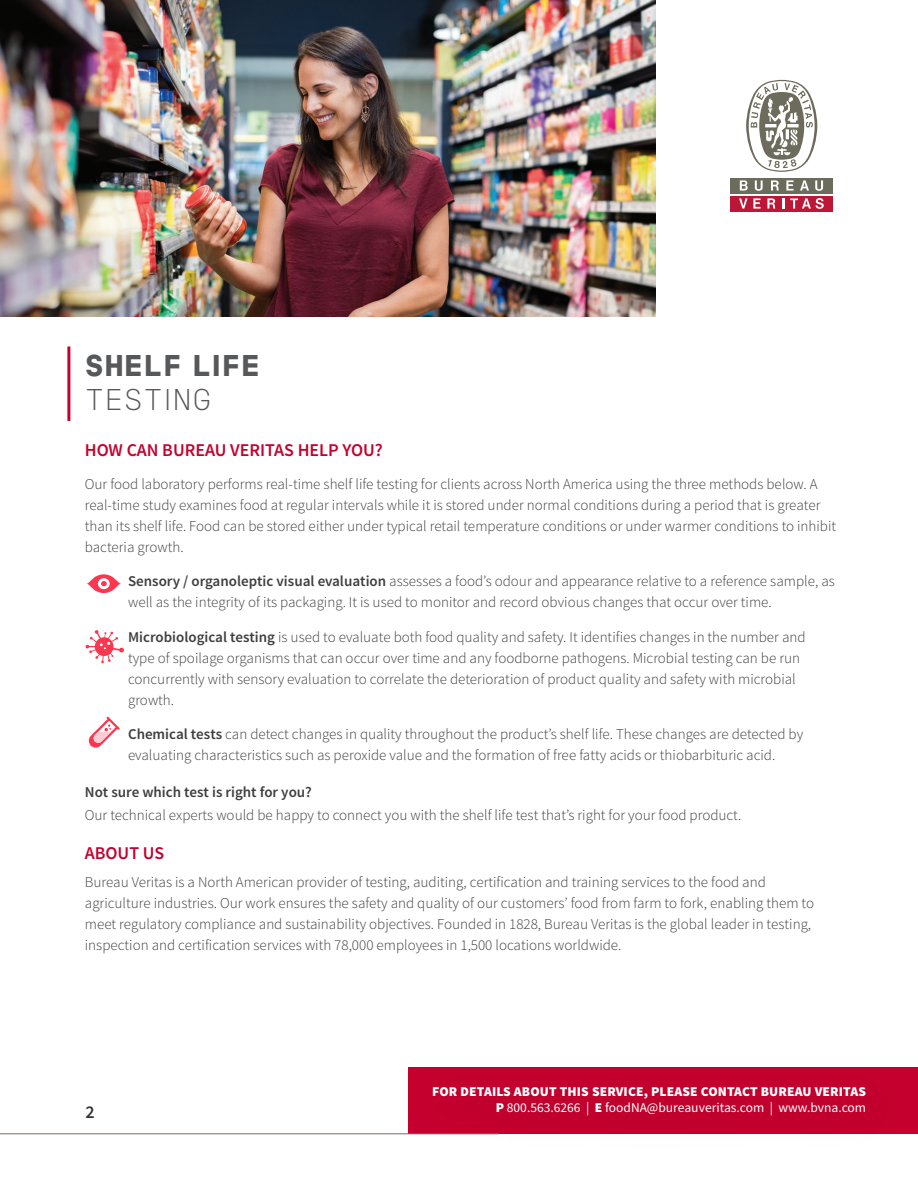
<style>
.page{position:relative;width:918px;height:1188px;background:#fff}
.page>*{position:absolute;margin:0;border:0;box-sizing:border-box;transform-origin:0 0}
.t1{font:700 expanded 30px "Bureau Veritas";color:#57585a}
.t2{font:100 condensed 30px "Bureau Veritas";color:#57585a}
.t3{font:600 18px "Source Sans Pro";color:#c5002e}
.t4{font:600 18px "Source Sans Pro";color:#323332}
.t5{font:300 15px/21px "Source Sans Pro";color:#3e3e3f}
.t6{font:600 15px "Source Sans Pro";color:#3e3e3f}
.t7{font:900 13.5px "Source Sans Pro";letter-spacing:.01em;color:#fff}
.t8{font:13.5px "Source Sans Pro";color:#fff}
.s1{font-weight:600}
.s2{font-weight:900}
</style>
<div class="page">
<img style="left:0;top:0;width:655px;height:316px">
<svg style="left:746px;top:80px;width:71px;height:92px"></svg>
<div style="left:730px;top:178px;width:102px;height:15px;background:#6d6c5c"></div>
<div style="left:730px;top:196px;width:102px;height:15px;background:#bd1738"></div>
<svg style="left:755px;top:180px;width:8px;height:11px"></svg>
<svg style="left:786px;top:180px;width:8px;height:11px"></svg>
<svg style="left:815px;top:180px;width:8px;height:11px"></svg>
<svg style="left:740px;top:180px;width:8px;height:11px"></svg>
<svg style="left:800px;top:180px;width:9px;height:11px"></svg>
<svg style="left:771px;top:180px;width:8px;height:11px"></svg>
<svg style="left:739px;top:198px;width:22px;height:11px"></svg>
<svg style="left:767px;top:198px;width:9px;height:11px"></svg>
<svg style="left:782px;top:198px;width:42px;height:11px"></svg>
<hr style="left:0;top:1134px;width:499px;height:1px;background:#786e64">
<hr style="left:67px;top:346px;width:3px;height:75px;background:#c5002e">
<div style="left:410px;top:1060px;width:501px;height:99px;background:#231f20;opacity:.2"></div>
<svg style="left:87px;top:574px;width:34px;height:19px"></svg>
<svg style="left:85px;top:630px;width:39px;height:33px"></svg>
<svg style="left:88px;top:717px;width:32px;height:31px"></svg>
<p class="t1" style="left:85px;top:347px;width:177px">SHELF LIFE</p>
<p class="t2" style="left:85px;top:382px;width:128px">TESTING</p>
<p class="t3" style="left:85px;top:439px;width:300px">HOW CAN BUREAU VERITAS HELP YOU?</p>
<p class="t5" style="left:85px;top:473px;width:753px">Our food laboratory performs real-time shelf life testing for clients across North America using the three methods below. A real-time study examines food at regular intervals while it is stored under normal conditions during a period that is greater than its shelf life. Food can be stored either under typical retail temperature conditions or under warmer conditions to inhibit bacteria growth.</p>
<p class="t5" style="left:128px;top:571px;width:708px"><span class="s1">Sensory / organoleptic visual evaluation</span> assesses a food’s odour and appearance relative to a reference sample, as well as the integrity of its packaging. It is used to monitor and record obvious changes that occur over time.</p>
<p class="t5" style="left:128px;top:626px;width:679px"><span class="s1">Microbiological testing</span> is used to evaluate both food quality and safety. It identifies changes in the number and type of spoilage organisms that can occur over time and any foodborne pathogens. Microbial testing can be run concurrently with sensory evaluation to correlate the deterioration of product quality and safety with microbial growth.</p>
<p class="t5" style="left:128px;top:724px;width:677px"><span class="s1">Chemical tests</span> can detect changes in quality throughout the product’s shelf life. These changes are detected by evaluating characteristics such as peroxide value and the formation of free fatty acids or thiobarbituric acid.</p>
<p class="t6" style="left:85px;top:782px;width:229px">Not sure which test is right for you?</p>
<p class="t5" style="left:85px;top:805px;width:658px">Our technical experts would be happy to connect you with the shelf life test that’s right for your food product.</p>
<p class="t3" style="left:85px;top:842px;width:81px">ABOUT US</p>
<p class="t5" style="left:85px;top:871px;width:731px">Bureau Veritas is a North American provider of testing, auditing, certification and training services to the food and agriculture industries. Our work ensures the safety and quality of our customers’ food from farm to fork, enabling them to meet regulatory compliance and sustainability objectives. Founded in 1828, Bureau Veritas is the global leader in testing, inspection and certification services with 78,000 employees in 1,500 locations worldwide.</p>
<p class="t4" style="left:85px;top:1101px;width:11px">2</p>
<p class="t7" style="left:432px;top:1083px;width:436px">FOR DETAILS ABOUT THIS SERVICE, PLEASE CONTACT BUREAU VERITAS</p>
<p class="t8" style="left:496px;top:1099px;width:372px"><span class="s2">P</span> 800.563.6266 | <span class="s2">E</span> foodNA@bureauveritas.com | www.bvna.com</p>
</div>
